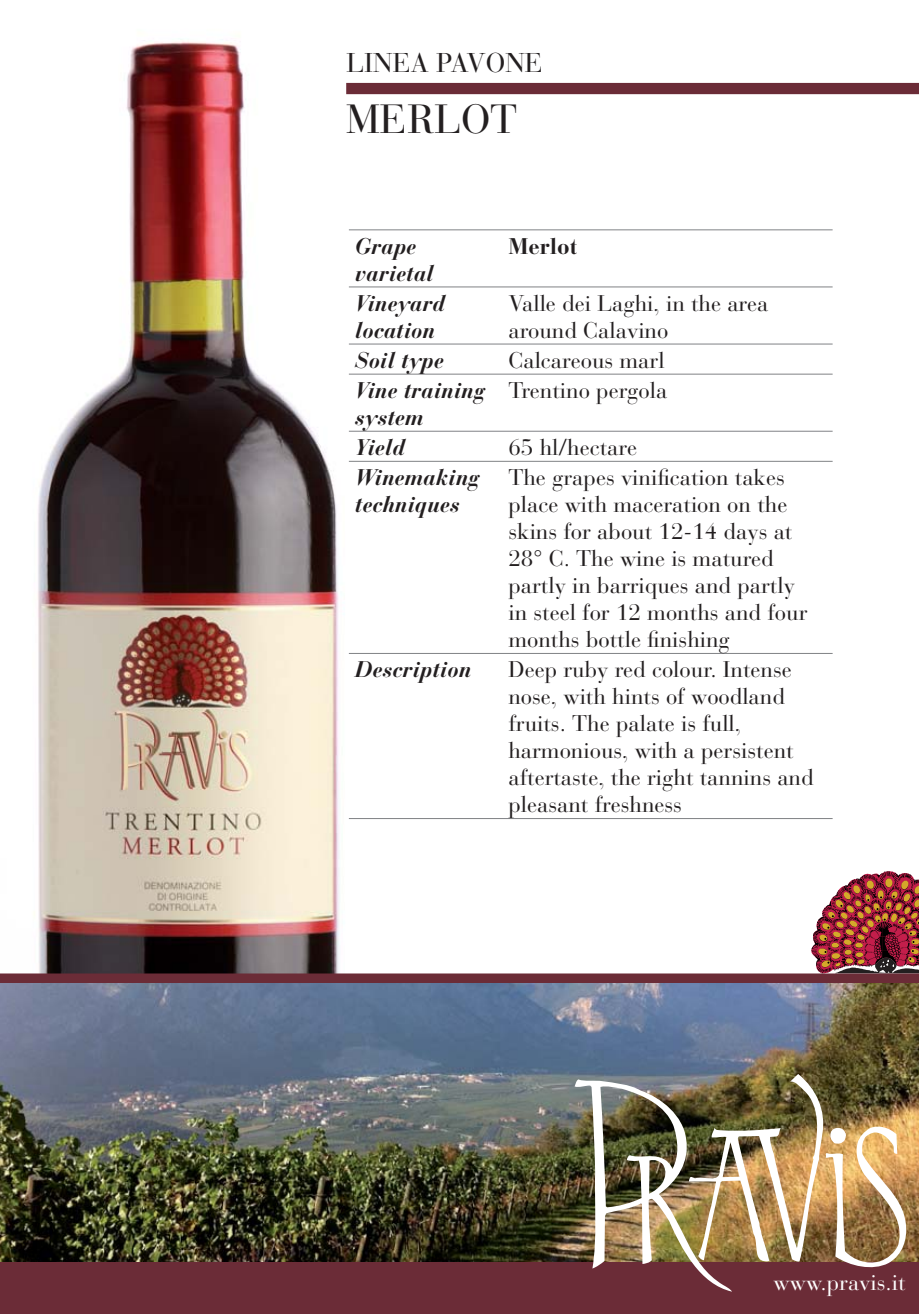
<style>
.page{position:relative;width:919px;height:1314px;background:#fff}
.page>*{position:absolute;margin:0;border:0;box-sizing:border-box;transform-origin:0 0}
.t1{font:40.5px "Bauer Bodoni";color:#231f20}
.t2{font:27px "Bauer Bodoni";color:#231f20}
.t3{font:22.5px/27px "Bauer Bodoni";color:#231f20}
.t4{font:italic 700 22.5px/27px "Bauer Bodoni";color:#231f20}
.t5{font:22.5px "Bauer Bodoni";color:#fff}
.t6{font:700 22.5px "Bauer Bodoni";color:#231f20}
</style>
<div class="page">
<img style="left:34px;top:39px;width:349px;height:934px">
<hr style="left:349px;top:229px;width:483px;height:1px;background:#808285">
<hr style="left:349px;top:287px;width:483px;height:1px;background:#808285">
<hr style="left:349px;top:344px;width:483px;height:1px;background:#808285">
<hr style="left:349px;top:374px;width:483px;height:1px;background:#808285">
<hr style="left:349px;top:431px;width:483px;height:1px;background:#808285">
<hr style="left:349px;top:461px;width:483px;height:1px;background:#808285">
<hr style="left:349px;top:653px;width:483px;height:1px;background:#808285">
<hr style="left:349px;top:818px;width:483px;height:1px;background:#808285">
<svg style="left:811px;top:871px;width:107px;height:102px"></svg>
<div style="left:0;top:973px;width:918px;height:12px;background:#6b2c37"></div>
<img style="left:0;top:983px;width:918px;height:279px">
<div style="left:346px;top:83px;width:572px;height:11px;background:#6b2c37"></div>
<div style="left:0;top:1262px;width:918px;height:52px;background:#6b2c37"></div>
<img style="left:574px;top:1074px;width:333px;height:218px">
<p class="t2" style="left:346px;top:52px;width:198px">LINEA PAVONE</p>
<h1 class="t1" style="left:346px;top:103px;width:173px">MERLOT</h1>
<p class="t4" style="left:355px;top:235px;width:80px">Grape varietal</p>
<p class="t6" style="left:508px;top:237px;width:70px">Merlot</p>
<p class="t4" style="left:355px;top:292px;width:92px">Vineyard location</p>
<p class="t3" style="left:508px;top:292px;width:261px">Valle dei Laghi, in the area around Calavino</p>
<p class="t4" style="left:355px;top:349px;width:90px">Soil type</p>
<p class="t3" style="left:508px;top:349px;width:158px">Calcareous marl</p>
<p class="t4" style="left:355px;top:379px;width:132px">Vine training system</p>
<p class="t3" style="left:508px;top:379px;width:160px">Trentino pergola</p>
<p class="t4" style="left:355px;top:436px;width:51px">Yield</p>
<p class="t3" style="left:508px;top:436px;width:130px">65 hl/hectare</p>
<p class="t4" style="left:355px;top:466px;width:126px">Winemaking techniques</p>
<p class="t3" style="left:508px;top:466px;width:300px">The grapes vinification takes place with maceration on the skins for about 12-14 days at<br>28° C. The wine is matured partly in barriques and partly in steel for 12 months and four months bottle finishing</p>
<p class="t4" style="left:355px;top:658px;width:118px">Description</p>
<p class="t3" style="left:508px;top:658px;width:307px">Deep ruby red colour. Intense nose, with hints of woodland fruits. The palate is full, harmonious, with a persistent aftertaste, the right tannins and pleasant freshness</p>
<p class="t5" style="left:773px;top:1273px;width:133px">www.pravis.it</p>
</div>
